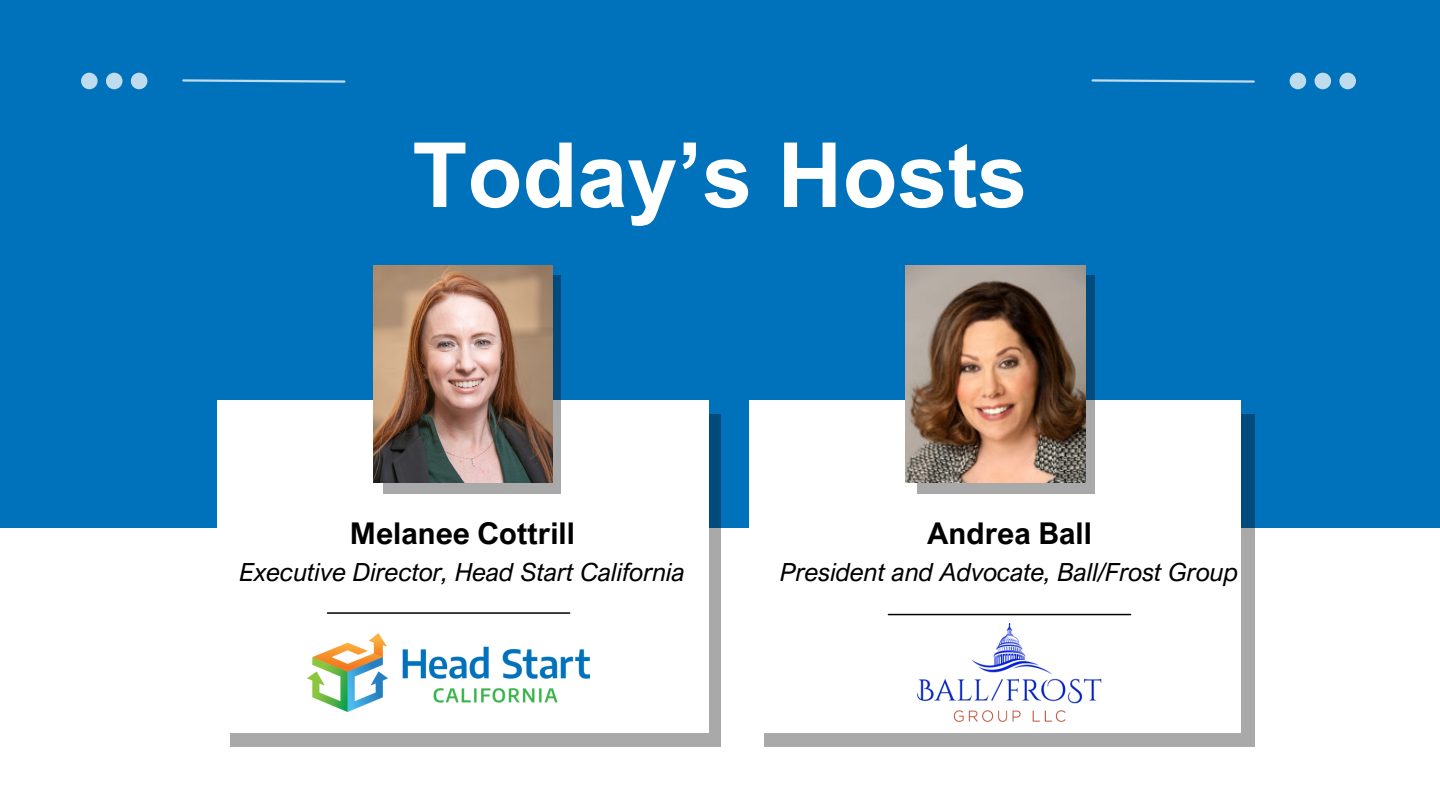
<style>
.page{position:relative;width:1440px;height:810px;background:#fff}
.page>*{position:absolute;margin:0;border:0;box-sizing:border-box;transform-origin:0 0}
.t1{font:700 90px "Arial MT Pro";color:#fff}
.t2{font:700 30px "Arial Nova";color:#000}
.t3{font:italic 25px "Arial Nova";color:#000}
</style>
<div class="page">
<div style="left:0;top:0;width:1440px;height:528px;background:#0072bc"></div>
<svg style="left:230px;top:414px;width:490px;height:333px;background:#9ca4a9"></svg>
<div style="left:217px;top:401px;width:491px;height:332px;background:#fff"></div>
<hr style="left:327px;top:612px;width:243px;height:2px;background:#000">
<svg style="left:1290px;top:73px;width:66px;height:16px"></svg>
<svg style="left:81px;top:73px;width:66px;height:16px"></svg>
<svg style="left:1091px;top:79px;width:164px;height:4px"></svg>
<svg style="left:182px;top:79px;width:164px;height:4px"></svg>
<img style="left:308px;top:634px;width:281px;height:77px">
<svg style="left:764px;top:414px;width:491px;height:333px;background:#919ba2"></svg>
<div style="left:750px;top:401px;width:491px;height:332px;background:#fff"></div>
<hr style="left:888px;top:614px;width:243px;height:1px;background:#000">
<img style="left:917px;top:624px;width:185px;height:97px">
<svg style="left:383px;top:275px;width:178px;height:219px;background:#7a8f9c"></svg>
<img style="left:373px;top:266px;width:180px;height:217px">
<svg style="left:917px;top:275px;width:178px;height:219px;background:#788c99"></svg>
<img style="left:906px;top:266px;width:179px;height:217px">
<p class="t1" style="left:412px;top:142px;width:617px">Today’s Hosts</p>
<p class="t2" style="left:350px;top:515px;width:227px">Melanee Cottrill</p>
<p class="t3" style="left:240px;top:556px;width:447px">Executive Director, Head Start California</p>
<p class="t2" style="left:927px;top:515px;width:166px">Andrea Ball</p>
<p class="t3" style="left:781px;top:556px;width:459px">President and Advocate, Ball/Frost Group</p>
</div>
